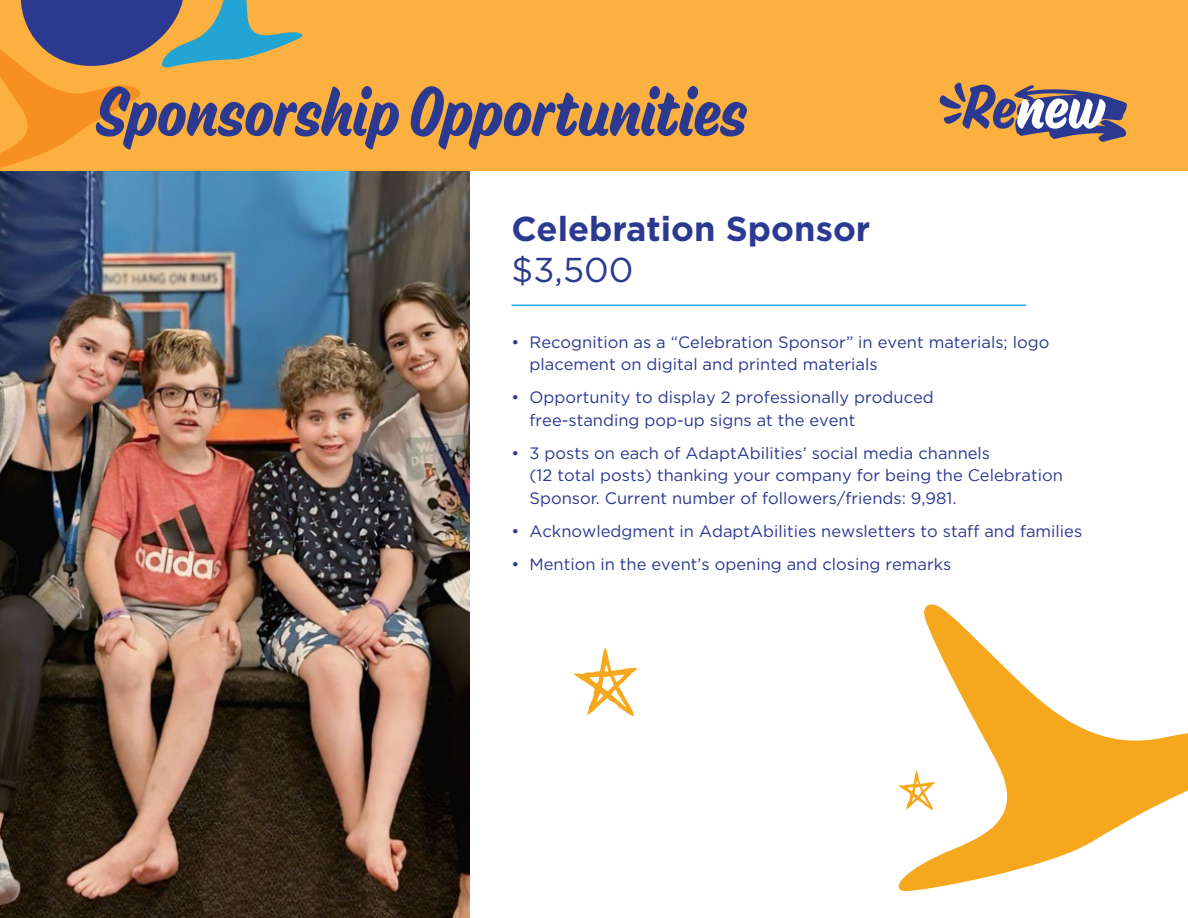
<style>
.page{position:relative;width:1188px;height:918px;background:#fff}
.page>*{position:absolute;margin:0;border:0;box-sizing:border-box;transform-origin:0 0}
.t1{font:67.5px "Suti";color:#2b3990}
.t2{font:700 34.5px "Gotham";color:#2b3990}
.t3{font:34.5px "Gotham";color:#2b3990}
.t4{font:16.5px/22.5px "Gotham";color:#2b3990}
.s1{font-style:inherit}
</style>
<div class="page">
<img style="left:0;top:171px;width:470px;height:747px">
<hr style="left:512px;top:304px;width:514px;height:2px;background:#28aae1">
<div style="left:0;top:0;width:1188px;height:171px;background:#fbb040"></div>
<svg style="left:939px;top:83px;width:188px;height:59px"></svg>
<svg style="left:0;top:0;width:303px;height:168px"></svg>
<svg style="left:898px;top:604px;width:290px;height:287px"></svg>
<svg style="left:898px;top:770px;width:37px;height:41px"></svg>
<svg style="left:574px;top:648px;width:63px;height:68px"></svg>
<h1 class="t1" style="left:94px;top:69px;width:653px">Sponsorship Opportunities</h1>
<h2 class="t2" style="left:512px;top:206px;width:360px">Celebration Sponsor</h2>
<h2 class="t3" style="left:512px;top:248px;width:123px">$3,500</h2>
<p class="t4" style="left:530px;top:331px;width:521px;text-indent:-18px">• Recognition as a “Celebration Sponsor” in event materials; logo placement on digital and printed materials</p>
<p class="t4" style="left:530px;top:386px;width:406px;text-indent:-18px">• Opportunity to display 2 professionally produced free-standing pop-up signs at the event</p>
<p class="t4" style="left:530px;top:442px;width:535px;text-indent:-18px">• 3 posts on each of AdaptAbilities’ social media channels<br>(12 total posts) thanking your company for being the <span class="s1">Celebration<br></span>Sponsor. Current number of followers/friends: 9,981.</p>
<p class="t4" style="left:512px;top:520px;width:572px">• Acknowledgment in AdaptAbilities newsletters to staff and families</p>
<p class="t4" style="left:512px;top:553px;width:441px">• Mention in the event’s opening and closing remarks</p>
</div>
